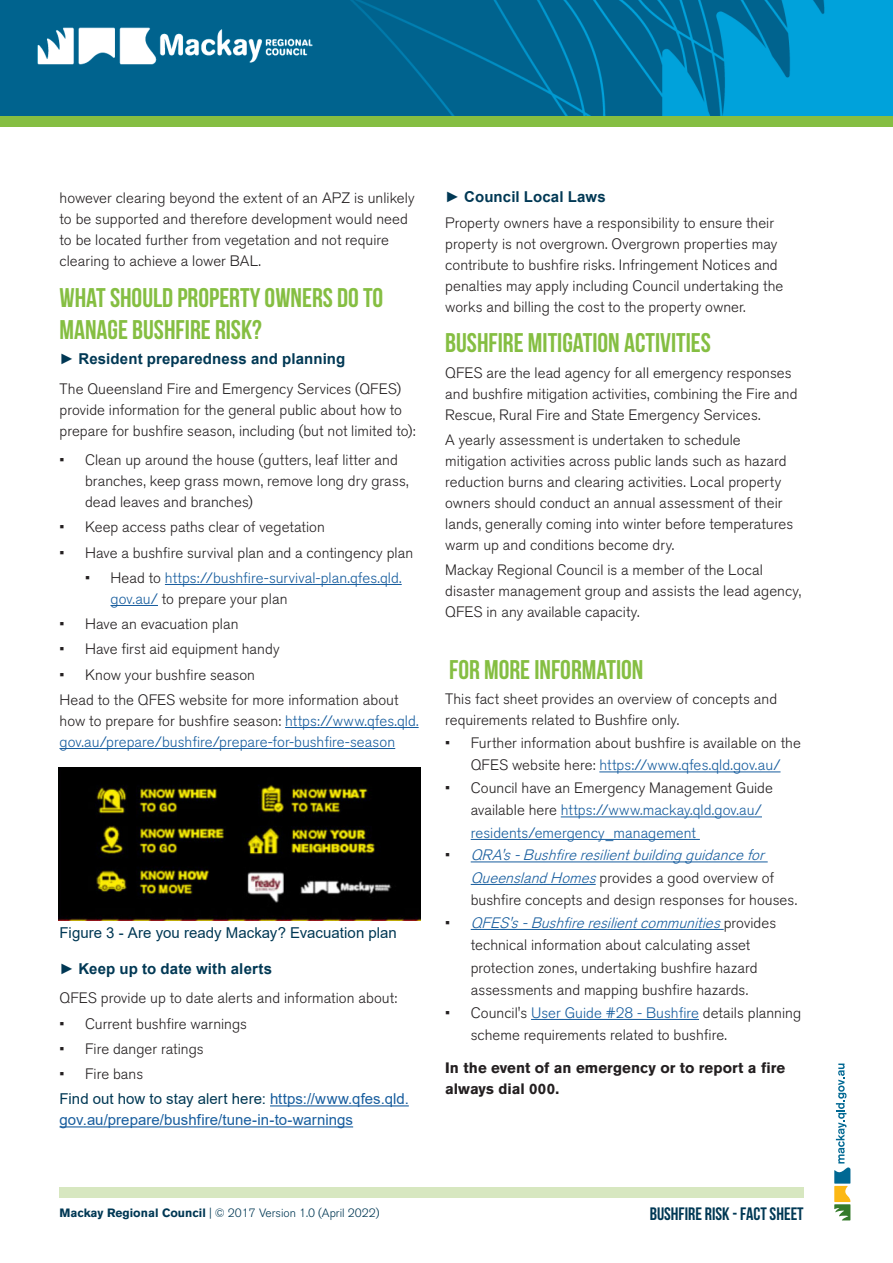
<style>
.page{position:relative;width:893px;height:1263px;background:#fff}
.page>*{position:absolute;margin:0;border:0;box-sizing:border-box;transform-origin:0 0}
.Body_copy{font:700 27px/32.4px "Bebas Neue";color:#85be42}
.Major_Heading{font:700 18px "Bebas Neue";color:#003854}
.Body_copy-2{font:300 15px/21px "Akzidenz Grotesk BQ";letter-spacing:.005em;color:#231f20}
.t1{font:300 15px/22.5px "Akzidenz Grotesk BQ";letter-spacing:.005em;color:#175d9e}
.Body_copy-3{font:15px/21px "Arial";color:#175d9e}
.Body_copy-4{font:700 15px "Arial";letter-spacing:.01em;color:#003854}
.Body_copy-5{font:700 15px/21px "Akzidenz Grotesk BQ";letter-spacing:.005em;color:#231f20}
.Body_copy-6{font:15px "Arial";color:#003854}
.t2{font:300 12px "Akzidenz Grotesk BQ";color:#003854}
.s1{font-weight:400}
.s2{color:#231f20}
.s3{color:#175d9e}
.s4{color:#003854}
.s5{font-style:italic;color:#175d9e}
.s6{font-weight:700}
</style>
<div class="page">
<hr style="left:165px;top:584px;width:237px;height:1px;background:#175d9e">
<hr style="left:111px;top:605px;width:47px;height:1px;background:#175d9e">
<hr style="left:285px;top:727px;width:134px;height:1px;background:#175d9e">
<hr style="left:60px;top:748px;width:335px;height:1px;background:#175d9e">
<hr style="left:270px;top:1105px;width:139px;height:1px;background:#175d9e">
<hr style="left:60px;top:1126px;width:293px;height:1px;background:#175d9e">
<hr style="left:599px;top:771px;width:181px;height:1px;background:#175d9e">
<hr style="left:561px;top:816px;width:201px;height:1px;background:#175d9e">
<hr style="left:471px;top:839px;width:229px;height:1px;background:#175d9e">
<hr style="left:471px;top:861px;width:297px;height:1px;background:#175d9e">
<hr style="left:471px;top:884px;width:125px;height:1px;background:#175d9e">
<hr style="left:471px;top:929px;width:253px;height:1px;background:#175d9e">
<hr style="left:531px;top:1019px;width:168px;height:1px;background:#175d9e">
<img style="left:58px;top:768px;width:363px;height:153px">
<div style="left:60px;top:1187px;width:744px;height:10px;background:#d7e7c0"></div>
<svg style="left:834px;top:1063px;width:16px;height:157px"></svg>
<div style="left:0;top:116px;width:893px;height:11px;background:#85be42"></div>
<svg style="left:0;top:115px;width:893px;height:1px"></svg>
<img style="left:0;top:0;width:893px;height:115px">
<p class="Body_copy-2" style="left:60px;top:187px;width:357px">however clearing beyond the extent of an APZ is unlikely to be supported and therefore development would need to be located further from vegetation and not require clearing to achieve a lower BAL.</p>
<p class="Body_copy" style="left:60px;top:281px;width:325px">WHAT SHOULD PROPERTY OWNERS DO TO<br>MANAGE BUSHFIRE RISK?</p>
<p class="Body_copy-4" style="left:60px;top:348px;width:287px"><span class="s1">►</span> Resident preparedness and planning</p>
<p class="Body_copy-2" style="left:60px;top:378px;width:358px">The Queensland Fire and Emergency Services (QFES) provide information for the general public about how to prepare for bushfire season, including (but not limited to):</p>
<p class="Body_copy-2" style="left:85px;top:450px;width:325px;text-indent:-26px">• Clean up around the house (gutters, leaf litter and branches, keep grass mown, remove long dry grass, dead leaves and branches)</p>
<p class="Body_copy-2" style="left:60px;top:517px;width:267px">• Keep access paths clear of vegetation</p>
<p class="Body_copy-2" style="left:60px;top:542px;width:355px">• Have a bushfire survival plan and a contingency plan</p>
<p class="t1" style="left:111px;top:568px;width:293px;line-height:21px;text-indent:-26px"><span class="s2">• Head to</span> https://bushfire-survival-plan.qfes.qld. gov.au/ <span class="s2">to prepare your plan</span></p>
<p class="Body_copy-2" style="left:60px;top:614px;width:181px">• Have an evacuation plan</p>
<p class="Body_copy-2" style="left:60px;top:639px;width:222px">• Have first aid equipment handy</p>
<p class="Body_copy-2" style="left:60px;top:664px;width:197px">• Know your bushfire season</p>
<p class="Body_copy-2" style="left:60px;top:690px;width:361px">Head to the QFES website for more information about how to prepare for bushfire season: <span class="s3">https://www.qfes.qld. gov.au/prepare/bushfire/prepare-for-bushfire-season</span></p>
<p class="Body_copy-6" style="left:60px;top:923px;width:339px">Figure 3 - Are you ready Mackay? Evacuation plan</p>
<p class="Body_copy-4" style="left:60px;top:958px;width:214px"><span class="s1">►</span> Keep up to date with alerts</p>
<p class="Body_copy-2" style="left:60px;top:988px;width:339px">QFES provide up to date alerts and information about:</p>
<p class="Body_copy-2" style="left:60px;top:1013px;width:189px">• Current bushfire warnings</p>
<p class="Body_copy-2" style="left:60px;top:1038px;width:146px">• Fire danger ratings</p>
<p class="Body_copy-2" style="left:60px;top:1064px;width:85px">• Fire bans</p>
<p class="Body_copy-3" style="left:60px;top:1088px;width:351px"><span class="s4">Find out how to stay alert here:</span> https://www.qfes.qld. gov.au/prepare/bushfire/tune-in-to-warnings</p>
<p class="Body_copy-4" style="left:445px;top:186px;width:162px"><span class="s1">►</span> Council Local Laws</p>
<p class="Body_copy-2" style="left:445px;top:212px;width:340px">Property owners have a responsibility to ensure their property is not overgrown. Overgrown properties may contribute to bushfire risks. Infringement Notices and penalties may apply including Council undertaking the works and billing the cost to the property owner.</p>
<p class="Body_copy" style="left:445px;top:327px;width:267px">BUSHFIRE MITIGATION ACTIVITIES</p>
<p class="Body_copy-2" style="left:445px;top:362px;width:354px">QFES are the lead agency for all emergency responses and bushfire mitigation activities, combining the Fire and<br>Rescue, Rural Fire and State Emergency Services.</p>
<p class="Body_copy-2" style="left:445px;top:430px;width:350px">A yearly assessment is undertaken to schedule mitigation activities across public lands such as hazard reduction burns and clearing activities. Local property owners should conduct an annual assessment of their lands, generally coming into winter before temperatures warm up and conditions become dry.</p>
<p class="Body_copy-2" style="left:445px;top:560px;width:357px">Mackay Regional Council is a member of the Local disaster management group and assists the lead agency,<br>QFES in any available capacity.</p>
<p class="Body_copy" style="left:449px;top:653px;width:196px">FOR MORE INFORMATION</p>
<p class="Body_copy-2" style="left:445px;top:689px;width:333px">This fact sheet provides an overview of concepts and requirements related to Bushfire only.</p>
<p class="Body_copy-2" style="left:445px;top:732px;width:357px;line-height:22.5px;text-align:center">• Further information about bushfire is available on the<br>QFES website here: <span class="s3">https://www.qfes.qld.gov.au/</span></p>
<p class="t1" style="left:471px;top:777px;width:304px;text-indent:-26px"><span class="s2">• Council have an Emergency Management Guide available here</span> https://www.mackay.qld.gov.au/ residents/emergency_management</p>
<p class="Body_copy-2" style="left:471px;top:844px;width:328px;line-height:22.5px;text-indent:-26px">• <span class="s5">QRA's-Bushfireresilientbuildingguidancefor<br>QueenslandHomes</span>provides a good overview of bushfire concepts and design responses for houses.</p>
<p class="Body_copy-2" style="left:445px;top:912px;width:333px;line-height:22.5px;text-align:center">• <span class="s5">QFES's-Bushfireresilientcommunities</span> p r o v i d e s technical information about calculating asset protection zones, undertaking bushfire hazard assessments and mapping bushfire hazards.</p>
<p class="Body_copy-2" style="left:471px;top:1002px;width:332px;line-height:22.5px;text-indent:-26px">• Council's <span class="s3">User Guide #28 - Bushfire</span> details planning scheme requirements related to bushfire.</p>
<p class="Body_copy-5" style="left:445px;top:1058px;width:342px">In the event of an emergency or to report a fire always dial 000.</p>
<p class="t2" style="left:60px;top:1206px;width:321px"><span class="s6">Mackay Regional Council</span> | © 2017 Version 1.0 (April 2022)</p>
<p class="Major_Heading" style="left:650px;top:1203px;width:155px">BUSHFIRE RISK - FACT SHEET</p>
</div>
